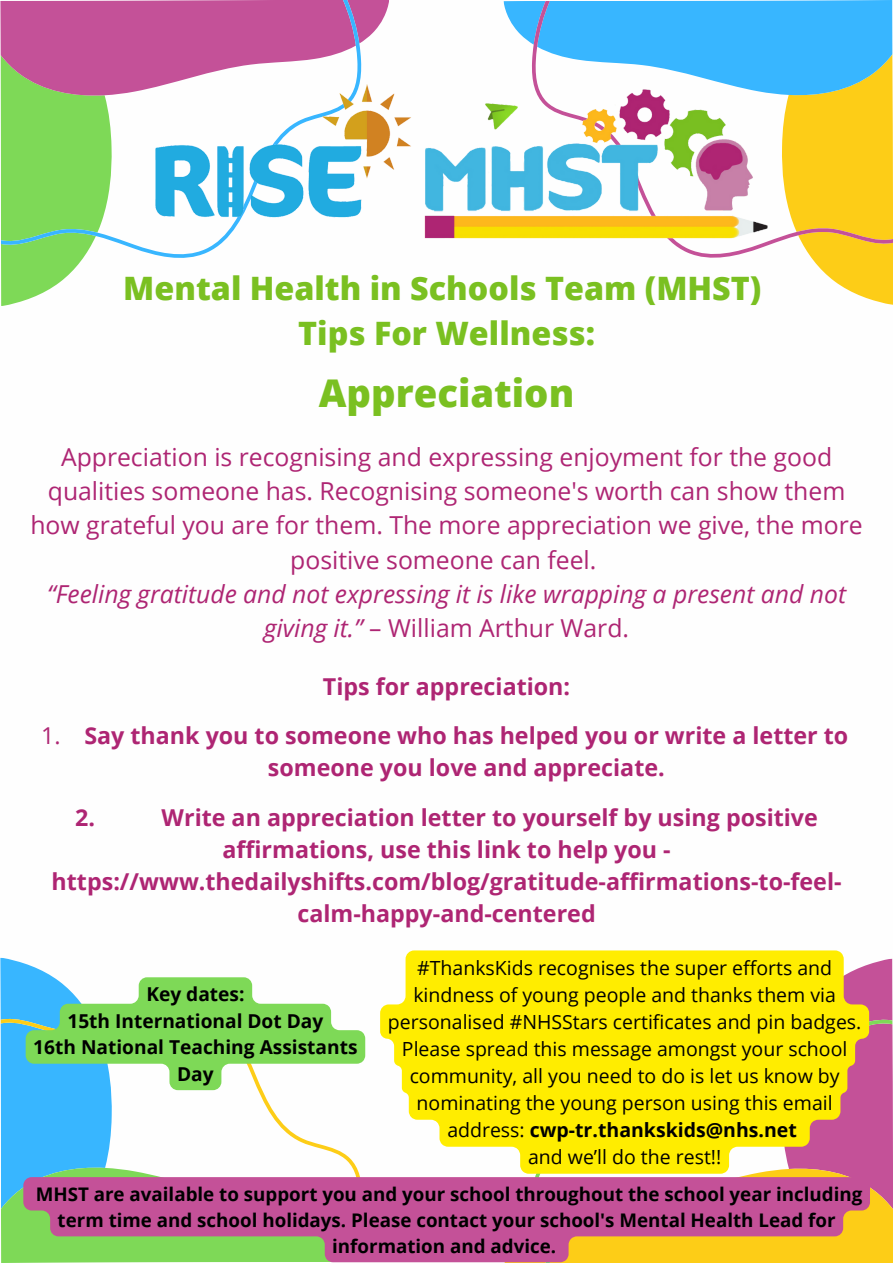
<style>
.page{position:relative;width:893px;height:1263px;background:#fff}
.page>*{position:absolute;margin:0;border:0;box-sizing:border-box;transform-origin:0 0}
.t1{font:800 38.25px "Open Sans";color:#7ac021}
.t2{font:800 32.25px/45px "Open Sans";color:#7ac021;text-align:center}
.t3{font:24.75px/34.3px "Open Sans";color:#ae2573;text-align:center}
.t4{font:italic 24.75px/34.3px "Open Sans";color:#ae2573;text-align:center}
.t5{font:700 23.25px/32.1px "Open Sans";color:#ae2573;text-align:center}
.t6{font:23.25px "Open Sans";color:#ae2573}
.t7{font:19.5px/27px "Open Sans";color:#000;text-align:center}
.t8{font:700 19.12px/26.4px "Open Sans";color:#000;text-align:center}
.t9{font:700 18.75px/25.9px "Open Sans";color:#000;text-align:center}
.s1{font-style:normal}
.s2{font-weight:700}
</style>
<div class="page">
<svg style="left:531px;top:1001px;width:362px;height:262px;background:#d8857b"></svg>
<svg style="left:1px;top:0;width:388px;height:306px"></svg>
<svg style="left:0;top:0;width:362px;height:264px"></svg>
<svg style="left:503px;top:1px;width:390px;height:304px"></svg>
<svg style="left:531px;top:0;width:362px;height:263px"></svg>
<img style="left:424px;top:87px;width:346px;height:157px">
<img style="left:146px;top:84px;width:265px;height:138px">
<svg style="left:391px;top:1177px;width:479px;height:85px;background:#cf6a7d"></svg>
<svg style="left:391px;top:950px;width:478px;height:224px;background:#fbe51d"></svg>
<svg style="left:0;top:957px;width:391px;height:306px"></svg>
<h2 class="t2" style="left:123px;top:265px;width:639px">Mental Health in Schools Team (MHST)<br>Tips For Wellness:</h2>
<h1 class="t1" style="left:319px;top:366px;width:257px">Appreciation</h1>
<p class="t3" style="left:30px;top:439px;width:834px">Appreciation is recognising and expressing enjoyment for the good qualities someone has. Recognising someone's worth can show them how grateful you are for them. The more appreciation we give, the more positive someone can feel.</p>
<p class="t4" style="left:47px;top:576px;width:800px">“Feeling gratitude and not expressing it is like wrapping a present and not giving it.” <span class="s1">– William Arthur Ward.</span></p>
<p class="t5" style="left:323px;top:670px;width:249px">Tips for appreciation:</p>
<p class="t6" style="left:41px;top:719px;width:21px">1.</p>
<p class="t5" style="left:84px;top:719px;width:765px">Say thank you to someone who has helped you or write a letter to someone you love and appreciate.</p>
<p class="t5" style="left:75px;top:801px;width:21px">2.</p>
<p class="t5" style="left:162px;top:801px;width:658px">Write an appreciation letter to yourself by using positive</p>
<p class="t5" style="left:222px;top:833px;width:450px">affirmations, use this link to help you -</p>
<p class="t5" style="left:52px;top:865px;width:791px">https://www.thedailyshifts.com/blog/gratitude-affirmations-to-feel-</p>
<p class="t5" style="left:297px;top:897px;width:300px">calm-happy-and-centered</p>
<p class="t8" style="left:33px;top:981px;width:326px">Key dates:<br>15th International Dot Day<br>16th National Teaching Assistants<br>Day</p>
<p class="t7" style="left:388px;top:954px;width:475px">#ThanksKids recognises the super efforts and kindness of young people and thanks them via personalised #NHSStars certificates and pin badges.<br>Please spread this message amongst your school community, all you need to do is let us know by nominating the young person using this email address: <span class="s2">cwp-tr.thankskids@nhs.net<br></span>and we’ll do the rest!!</p>
<p class="t9" style="left:36px;top:1181px;width:828px">MHST are available to support you and your school throughout the school year including term time and school holidays. Please contact your school's Mental Health Lead for information and advice.</p>
</div>
